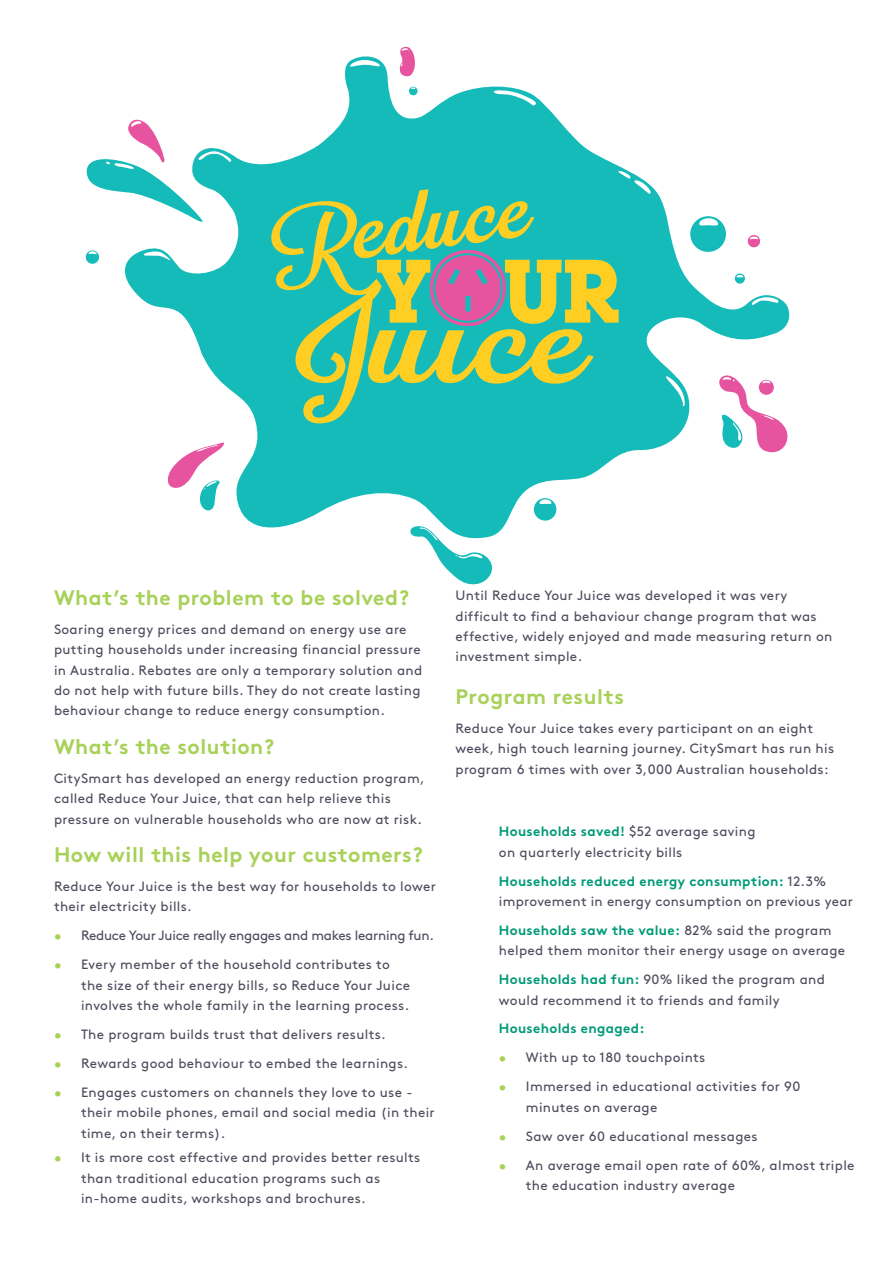
<style>
.page{position:relative;width:893px;height:1263px;background:#fff}
.page>*{position:absolute;margin:0;border:0;box-sizing:border-box;transform-origin:0 0}
.t1{font:700 21px "Brown";letter-spacing:.025em;color:#a8d158}
.t2{font:13.5px/20.4px "Brown";letter-spacing:.025em;color:#4f4c5e}
.t3{font:13.5px "Brown";letter-spacing:-.02em;color:#4f4c5e}
.t4{font:700 13.5px "Brown";letter-spacing:.025em;color:#009a78}
.s1{color:#fff}
.s2{color:#a8d158}
.s3{font-weight:700;color:#009a78}
</style>
<div class="page">
<svg style="left:85px;top:46px;width:705px;height:539px"></svg>
<p class="t1" style="left:54px;top:580px;width:357px">What’s the problem to be solved?</p>
<p class="t2" style="left:54px;top:618px;width:370px">Soaring energy prices and demand on energy use are putting households under increasing financial pressure in Australia. Rebates are only a temporary solution and do not help with future bills. They do not create lasting behaviour change to reduce energy consumption.</p>
<p class="t1" style="left:54px;top:729px;width:222px">What’s the solution?</p>
<p class="t2" style="left:54px;top:767px;width:372px">CitySmart has developed an energy reduction program, called Reduce Your Juice, that can help relieve this pressure on vulnerable households who are now at risk.</p>
<p class="t1" style="left:54px;top:838px;width:381px">How will this help your customers?<span class="s1">?</span></p>
<p class="t2" style="left:54px;top:875px;width:383px">Reduce Your Juice is the best way for households to lower their electricity bills.</p>
<p class="t3" style="left:54px;top:925px;width:381px"><span class="s2">•</span> Reduce Your Juice really engages and makes learning fun.</p>
<p class="t2" style="left:81px;top:953px;width:331px;text-indent:-27px"><span class="s2">•</span> Every member of the household contributes to the size of their energy bills, so Reduce Your Juice involves the whole family in the learning process.</p>
<p class="t2" style="left:54px;top:1023px;width:333px"><span class="s2">•</span> The program builds trust that delivers results.</p>
<p class="t2" style="left:54px;top:1052px;width:356px"><span class="s2">•</span> Rewards good behaviour to embed the learnings.</p>
<p class="t2" style="left:81px;top:1081px;width:355px;text-indent:-27px"><span class="s2">•</span> Engages customers on channels they love to use - their mobile phones, email and social media (in their time, on their terms).</p>
<p class="t2" style="left:81px;top:1146px;width:341px;text-indent:-27px"><span class="s2">•</span> It is more cost effective and provides better results than traditional education programs such as in-home audits, workshops and brochures.</p>
<p class="t2" style="left:455px;top:584px;width:378px">Until Reduce Your Juice was developed it was very difficult to find a behaviour change program that was effective, widely enjoyed and made measuring return on investment simple.</p>
<p class="t1" style="left:455px;top:680px;width:170px">Program results</p>
<p class="t2" style="left:455px;top:717px;width:380px">Reduce Your Juice takes every participant on an eight week, high touch learning journey. CitySmart has run his program 6 times with over 3,000 Australian households:</p>
<p class="t2" style="left:499px;top:820px;width:258px"><span class="s3">Households saved!</span> $52 average saving on quarterly electricity bills</p>
<p class="t2" style="left:499px;top:869px;width:356px"><span class="s3">Households reduced energy consumption:</span> 12.3% improvement in energy consumption on previous year</p>
<p class="t2" style="left:499px;top:919px;width:348px"><span class="s3">Households saw the value:</span> 82% said the program helped them monitor their energy usage on average</p>
<p class="t2" style="left:499px;top:968px;width:327px"><span class="s3">Households had fun:</span> 90% liked the program and would recommend it to friends and family</p>
<p class="t4" style="left:499px;top:1018px;width:147px">Households engaged:</p>
<p class="t2" style="left:499px;top:1046px;width:208px"><span class="s2">•</span> With up to 180 touchpoints</p>
<p class="t2" style="left:526px;top:1075px;width:276px;text-indent:-27px"><span class="s2">•</span> Immersed in educational activities for 90 minutes on average</p>
<p class="t2" style="left:499px;top:1124px;width:260px"><span class="s2">•</span> Saw over 60 educational messages</p>
<p class="t2" style="left:526px;top:1153px;width:330px;text-indent:-27px"><span class="s2">•</span> An average email open rate of 60%, almost triple the education industry average</p>
</div>
